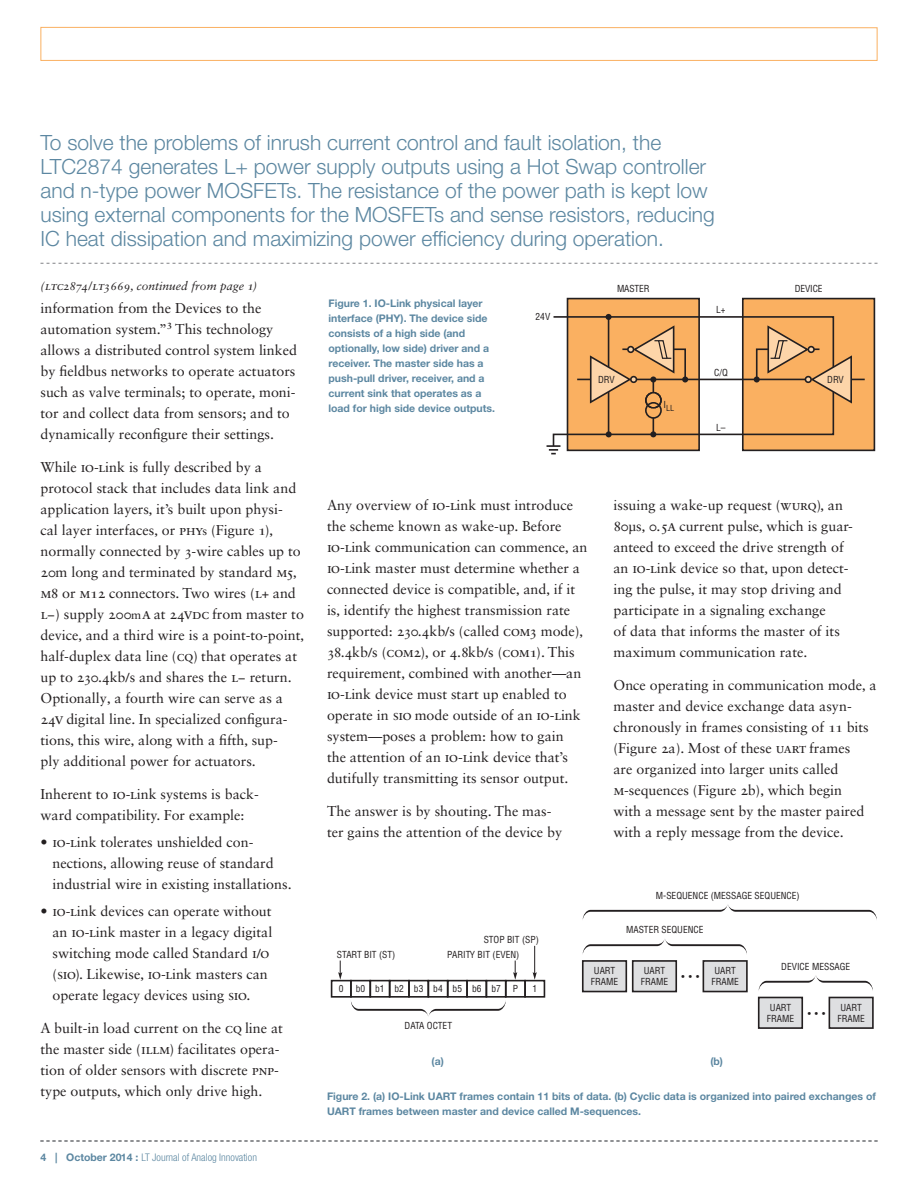
<style>
.page{position:relative;width:918px;height:1188px;background:#fff}
.page>*{position:absolute;margin:0;border:0;box-sizing:border-box;transform-origin:0 0}
.Pull_Quote{font:300 21px/24px "Helvetica Neue LT Std";color:#5c87a1}
.Body_Text{font:14.25px/21px "Sabon LT Std";color:#231f20}
.Continued_From{font:italic 12px "Sabon LT Std";color:#231f20}
.t1{font:700 10.5px/15px "Helvetica Neue LT Std";color:#5c87a1}
.t2{font:300 condensed 10.5px "Helvetica Neue LT Std";color:#5c87a1}
.t3{font:9.45px/10.8px "Linear Helv Cond";color:#231f20;text-align:center}
.t4{font:8.1px "Linear Helv Cond";color:#231f20}
.s1{font-style:inherit}
.s2{font-size:8.1px}
.s3{font-weight:700;font-size:11.4px}
.s4{font-size:12.15px}
.s5{font-size:9.3px}
.s6{font-size:15.6px}
.s7{font-size:12.9px}
.s8{font-weight:700;font-stretch:normal}
</style>
<div class="page">
<svg style="left:40px;top:263px;width:838px;height:1px"></svg>
<div style="left:40px;top:27px;width:838px;height:34px;border:1px solid #fab061"></div>
<svg style="left:40px;top:1141px;width:838px;height:1px"></svg>
<div style="left:331px;top:980px;width:21px;height:18px;border:2px solid #231f20"></div>
<div style="left:350px;top:980px;width:21px;height:18px;border:2px solid #231f20"></div>
<div style="left:369px;top:980px;width:21px;height:18px;border:2px solid #231f20"></div>
<div style="left:389px;top:980px;width:21px;height:18px;border:2px solid #231f20"></div>
<div style="left:408px;top:980px;width:21px;height:18px;border:2px solid #231f20"></div>
<div style="left:428px;top:980px;width:20px;height:18px;border:2px solid #231f20"></div>
<div style="left:447px;top:980px;width:21px;height:18px;border:2px solid #231f20"></div>
<div style="left:466px;top:980px;width:21px;height:18px;border:2px solid #231f20"></div>
<div style="left:486px;top:980px;width:21px;height:18px;border:2px solid #231f20"></div>
<div style="left:505px;top:980px;width:21px;height:18px;border:2px solid #231f20"></div>
<div style="left:524px;top:980px;width:21px;height:18px;border:2px solid #231f20"></div>
<svg style="left:351px;top:1001px;width:155px;height:15px"></svg>
<svg style="left:513px;top:961px;width:4px;height:19px"></svg>
<svg style="left:338px;top:961px;width:4px;height:19px"></svg>
<svg style="left:533px;top:946px;width:4px;height:34px"></svg>
<svg style="left:583px;top:904px;width:294px;height:16px"></svg>
<svg style="left:583px;top:939px;width:164px;height:15px"></svg>
<svg style="left:759px;top:975px;width:114px;height:16px"></svg>
<div style="left:583px;top:961px;width:43px;height:31px;background:#dedfe1"></div>
<div style="left:582px;top:960px;width:45px;height:32px;border:2px solid #231f20"></div>
<div style="left:633px;top:961px;width:43px;height:31px;background:#dedfe1"></div>
<div style="left:632px;top:960px;width:45px;height:32px;border:2px solid #231f20"></div>
<div style="left:703px;top:961px;width:44px;height:31px;background:#dedfe1"></div>
<div style="left:703px;top:960px;width:45px;height:32px;border:2px solid #231f20"></div>
<div style="left:759px;top:997px;width:43px;height:31px;background:#dedfe1"></div>
<div style="left:758px;top:997px;width:45px;height:32px;border:2px solid #231f20"></div>
<div style="left:829px;top:997px;width:44px;height:31px;background:#dedfe1"></div>
<div style="left:829px;top:997px;width:45px;height:32px;border:2px solid #231f20"></div>
<div style="left:568px;top:299px;width:131px;height:151px;background:#fab061"></div>
<div style="left:567px;top:298px;width:133px;height:153px;border:2px solid #231f20"></div>
<div style="left:743px;top:299px;width:131px;height:151px;background:#fab061"></div>
<div style="left:742px;top:298px;width:133px;height:153px;border:2px solid #231f20"></div>
<hr style="left:577px;top:379px;width:288px;height:1px;background:#231f20">
<svg style="left:547px;top:314px;width:306px;height:141px"></svg>
<p class="Pull_Quote" style="left:40px;top:130px;width:676px">To solve the problems of inrush current control and fault isolation, the LTC2874 generates L+ power supply outputs using a Hot Swap controller and n-type power MOSFETs. The resistance of the power path is kept low using external components for the MOSFETs and sense resistors, reducing IC heat dissipation and maximizing power efficiency during operation.</p>
<p class="Continued_From" style="left:40px;top:279px;width:218px">(<span class="s1">LTC</span>2874/<span class="s1">LT</span>3669, continued from page <span class="s2">1</span>)</p>
<p class="t3" style="left:617px;top:283px;width:34px">MASTER</p>
<p class="t3" style="left:795px;top:283px;width:29px">DEVICE</p>
<p class="Body_Text" style="left:40px;top:297px;width:258px">information from the Devices to the automation system.”<sup>3</sup> This technology allows a distributed control system linked by fieldbus networks to operate actuators such as valve terminals; to operate<span class="s3">,</span> moni&shy;tor and collect data from sensors; and to dynamically reconfigure their settings.</p>
<p class="Body_Text" style="left:40px;top:456px;width:265px">While IO-Link is fully described by a protocol stack that includes data link and application layers<span class="s3">,</span> it’s built upon physi-<br>cal layer interfaces<span class="s3">,</span> or PHY<span class="s4">s</span> (Figure <span class="s5">1</span>)<span class="s3">, </span>normally connected by 3-wire cables up to 20m long and terminated by standard M5<span class="s3">, </span>M8 or M<span class="s5">1</span>2 connectors. Two wires (L+ and L−) supply 200<span class="s4">m</span><span class="s6">A</span> at 24<span class="s6">V</span>DC from master to device<span class="s3">,</span> and a third wire is a point-to-point<span class="s3">, </span>half-duplex data line (CQ) that operates at up to 230.4kb<span class="s7">/</span>s and shares the L− return.<br>Optionally<span class="s3">,</span> a fourth wire can serve as a 24<span class="s6">V</span> digital line. In specialized configura&shy;tions<span class="s3">,</span> this wire<span class="s3">,</span> along with a fifth<span class="s3">,</span> sup-<br>ply additional power for actuators.</p>
<p class="Body_Text" style="left:40px;top:783px;width:220px">Inherent to IO-Link systems is back&shy;ward compatibility. For example:</p>
<p class="Body_Text" style="left:52px;top:831px;width:241px;text-indent:-12px">• IO-Link tolerates unshielded con&shy;nections<span class="s3">,</span> allowing reuse of standard industrial wire in existing installations.</p>
<p class="Body_Text" style="left:52px;top:900px;width:221px;text-indent:-12px">• IO-Link devices can operate without an IO-Link master in a legacy digital switching mode called Standard I<span class="s7">/</span>O (SIO). Likewise<span class="s3">,</span> IO-Link masters can operate legacy devices using SIO.</p>
<p class="Body_Text" style="left:40px;top:1017px;width:244px">A built-in load current on the CQ line at the master side (ILLM) facilitates opera&shy;tion of older sensors with discrete PNP&shy;type outputs<span class="s3">,</span> which only drive high.</p>
<p class="t2" style="left:40px;top:1151px;width:218px"><span class="s8">4 | October 2014 :</span> LT Journal of Analog Innovation</p>
<p class="t1" style="left:328px;top:296px;width:168px">Figure 1. IO-Link physical layer interface (PHY). The device side consists of a high side (and optionally, low side) driver and a receiver. The master side has a push-pull driver, receiver, and a current sink that operates as a load for high side device outputs.</p>
<p class="t3" style="left:536px;top:311px;width:16px">24V</p>
<p class="t3" style="left:716px;top:304px;width:11px">L+</p>
<p class="t3" style="left:714px;top:367px;width:15px">C/Q</p>
<p class="t3" style="left:598px;top:374px;width:18px">DRV</p>
<p class="t3" style="left:827px;top:374px;width:18px">DRV</p>
<p class="t4" style="left:664px;top:402px;width:12px"><sup>I</sup>LL</p>
<p class="t3" style="left:716px;top:422px;width:11px">L–</p>
<p class="Body_Text" style="left:327px;top:495px;width:262px">Any overview of IO-Link must introduce the scheme known as wake-up. Before IO-Link communication can commence<span class="s3">,</span> an IO-Link master must determine whether a connected device is compatible<span class="s3">,</span> and<span class="s3">,</span> if it is<span class="s3">,</span> identify the highest transmission rate supported: 230.4kb<span class="s7">/</span>s (called COM3 mode)<span class="s3">, </span>38.4kb<span class="s7">/</span>s (COM2)<span class="s3">,</span> or 4.8kb<span class="s7">/</span>s (COM<span class="s5">1</span>). This requirement<span class="s3">,</span> combined with another—an IO-Link device must start up enabled to operate in SIO mode outside of an IO-Link system—poses a problem: how to gain<br>the attention of an IO-Link device that’s dutifully transmitting its sensor output.</p>
<p class="Body_Text" style="left:327px;top:801px;width:237px">The answer is by shouting. The mas&shy;ter gains the attention of the device by</p>
<p class="Body_Text" style="left:614px;top:495px;width:241px">issuing a wake-up request (WURQ)<span class="s3">,</span> an 80µs<span class="s3">,</span> 0.5<span class="s6">A</span> current pulse<span class="s3">,</span> which is guar&shy;anteed to exceed the drive strength of an IO-Link device so that<span class="s3">,</span> upon detect&shy;ing the pulse<span class="s3">,</span> it may stop driving and participate in a signaling exchange<br>of data that informs the master of its maximum communication rate.</p>
<p class="Body_Text" style="left:614px;top:675px;width:265px">Once operating in communication mode<span class="s3">,</span> a master and device exchange data asyn&shy;chronously in frames consisting of <span class="s5">11</span> bits (Figure 2a). Most of these UART frames<br>are organized into larger units called M-sequences (Figure 2b)<span class="s3">,</span> which begin<br>with a message sent by the master paired with a reply message from the device.</p>
<p class="t3" style="left:484px;top:934px;width:57px">STOP BIT (SP)</p>
<p class="t3" style="left:337px;top:949px;width:60px">START BIT (ST)</p>
<p class="t3" style="left:447px;top:949px;width:74px">PARITY BIT (EVEN)</p>
<p class="t3" style="left:339px;top:983px;width:6px">0</p>
<p class="t3" style="left:356px;top:983px;width:146px">b0 b1 b2 b3 b4 b5 b6 b7</p>
<p class="t3" style="left:513px;top:983px;width:7px">P</p>
<p class="t3" style="left:532px;top:983px;width:6px">1</p>
<p class="t3" style="left:405px;top:1020px;width:49px">DATA OCTET</p>
<p class="t3" style="left:656px;top:890px;width:145px">M-SEQUENCE (MESSAGE SEQUENCE)</p>
<p class="t3" style="left:626px;top:924px;width:79px">MASTER SEQUENCE</p>
<p class="t3" style="left:781px;top:961px;width:71px">DEVICE MESSAGE</p>
<p class="t3" style="left:591px;top:966px;width:29px">UART<br>FRAME</p>
<p class="t3" style="left:641px;top:966px;width:29px">UART<br>FRAME</p>
<p class="t3" style="left:711px;top:966px;width:29px">UART<br>FRAME</p>
<p class="t3" style="left:682px;top:971px;width:19px">•••</p>
<p class="t3" style="left:767px;top:1002px;width:29px">UART<br>FRAME</p>
<p class="t3" style="left:837px;top:1002px;width:29px">UART<br>FRAME</p>
<p class="t3" style="left:808px;top:1008px;width:19px">•••</p>
<p class="t1" style="left:432px;top:1054px;width:14px">(a)</p>
<p class="t1" style="left:710px;top:1054px;width:14px">(b)</p>
<p class="t1" style="left:327px;top:1088px;width:551px">Figure 2. (a) IO-Link UART frames contain 11 bits of data. (b) Cyclic data is organized into paired exchanges of<br>UART frames between master and device called M-sequences.</p>
</div>
